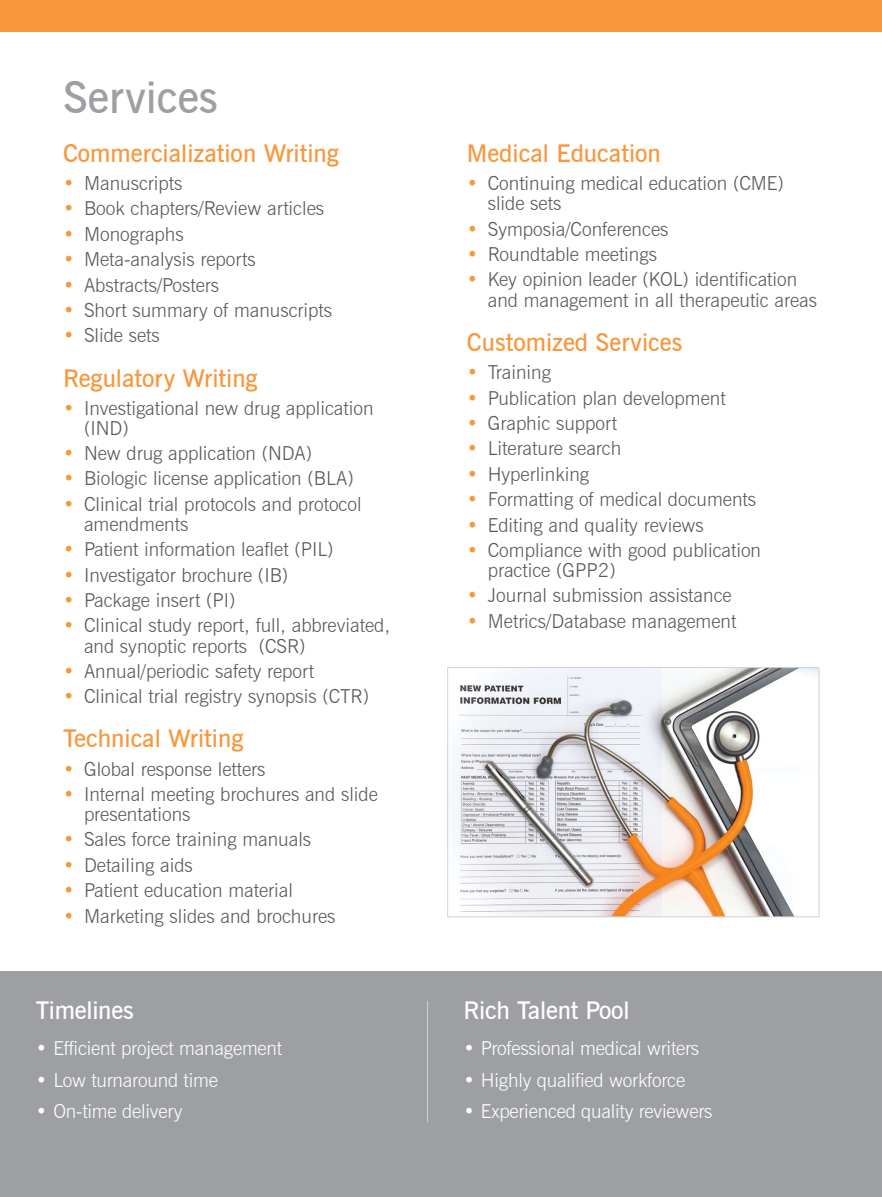
<style>
.page{position:relative;width:882px;height:1197px;background:#fff}
.page>*{position:absolute;margin:0;border:0;box-sizing:border-box;transform-origin:0 0}
.t1{font:600 43.75px "News Gothic BT";color:#9d9fa2}
.t2{font:600 24.5px "News Gothic BT";color:#f8973c}
.t3{font:600 24.5px "News Gothic BT";letter-spacing:-.01em;color:#fff}
.t4{font:300 19.25px/20.1px "News Gothic BT";color:#58595b}
.t5{font:300 19.25px "News Gothic BT";letter-spacing:-.01em;color:#fff}
.s1{color:#f8973c}
</style>
<div class="page">
<div style="left:0;top:0;width:882px;height:32px;background:#f8973c"></div>
<div style="left:0;top:972px;width:882px;height:225px;background:#9d9fa2"></div>
<hr style="left:427px;top:1001px;width:1px;height:121px;background:#fff">
<img style="left:450px;top:669px;width:367px;height:246px">
<div style="left:447px;top:667px;width:372px;height:250px;border:1px solid #d1d3d4"></div>
<p class="t1" style="left:63px;top:71px;width:157px">Services</p>
<p class="t2" style="left:63px;top:139px;width:277px">Commercialization Writing</p>
<p class="t4" style="left:63px;top:173px;width:121px"><span class="s1">•</span> Manuscripts</p>
<p class="t4" style="left:63px;top:198px;width:263px"><span class="s1">•</span> Book chapters/Review articles</p>
<p class="t4" style="left:63px;top:224px;width:122px"><span class="s1">•</span> Monographs</p>
<p class="t4" style="left:63px;top:249px;width:194px"><span class="s1">•</span> Meta-analysis reports</p>
<p class="t4" style="left:63px;top:275px;width:158px"><span class="s1">•</span> Abstracts/Posters</p>
<p class="t4" style="left:63px;top:300px;width:271px"><span class="s1">•</span> Short summary of manuscripts</p>
<p class="t4" style="left:63px;top:325px;width:98px"><span class="s1">•</span> Slide sets</p>
<p class="t2" style="left:63px;top:363px;width:196px">Regulatory Writing</p>
<p class="t4" style="left:84px;top:398px;width:291px;text-indent:-21px"><span class="s1">•</span> Investigational new drug application (IND)</p>
<p class="t4" style="left:63px;top:443px;width:251px"><span class="s1">•</span> New drug application (NDA)</p>
<p class="t4" style="left:63px;top:468px;width:292px"><span class="s1">•</span> Biologic license application (BLA)</p>
<p class="t4" style="left:84px;top:494px;width:279px;text-indent:-21px"><span class="s1">•</span> Clinical trial protocols and protocol amendments</p>
<p class="t4" style="left:63px;top:539px;width:272px"><span class="s1">•</span> Patient information leaflet (PIL)</p>
<p class="t4" style="left:63px;top:565px;width:227px"><span class="s1">•</span> Investigator brochure (IB)</p>
<p class="t4" style="left:63px;top:590px;width:174px"><span class="s1">•</span> Package insert (PI)</p>
<p class="t4" style="left:84px;top:615px;width:308px;text-indent:-21px"><span class="s1">•</span> Clinical study report, full, abbreviated, and synoptic reports (CSR)</p>
<p class="t4" style="left:63px;top:661px;width:253px"><span class="s1">•</span> Annual/periodic safety report</p>
<p class="t4" style="left:63px;top:686px;width:308px"><span class="s1">•</span> Clinical trial registry synopsis (CTR)</p>
<p class="t2" style="left:63px;top:724px;width:182px">Technical Writing</p>
<p class="t4" style="left:63px;top:759px;width:204px"><span class="s1">•</span> Global response letters</p>
<p class="t4" style="left:84px;top:784px;width:295px;text-indent:-21px"><span class="s1">•</span> Internal meeting brochures and slide presentations</p>
<p class="t4" style="left:63px;top:829px;width:250px"><span class="s1">•</span> Sales force training manuals</p>
<p class="t4" style="left:63px;top:855px;width:131px"><span class="s1">•</span> Detailing aids</p>
<p class="t4" style="left:63px;top:880px;width:231px"><span class="s1">•</span> Patient education material</p>
<p class="t4" style="left:63px;top:906px;width:274px"><span class="s1">•</span> Marketing slides and brochures</p>
<p class="t3" style="left:36px;top:995px;width:99px">Timelines</p>
<p class="t5" style="left:36px;top:1037px;width:248px">• Efficient project management</p>
<p class="t5" style="left:36px;top:1069px;width:184px">• Low turnaround time</p>
<p class="t5" style="left:36px;top:1100px;width:148px">• On-time delivery</p>
<p class="t2" style="left:467px;top:139px;width:196px">Medical Education</p>
<p class="t4" style="left:488px;top:173px;width:298px;text-indent:-21px"><span class="s1">•</span> Continuing medical education (CME) slide sets</p>
<p class="t4" style="left:467px;top:219px;width:203px"><span class="s1">•</span> Symposia/Conferences</p>
<p class="t4" style="left:467px;top:244px;width:192px"><span class="s1">•</span> Roundtable meetings</p>
<p class="t4" style="left:488px;top:269px;width:331px;text-indent:-21px"><span class="s1">•</span> Key opinion leader (KOL) identification and management in all therapeutic areas</p>
<p class="t2" style="left:467px;top:327px;width:217px">Customized Services</p>
<p class="t4" style="left:467px;top:362px;width:86px"><span class="s1">•</span> Training</p>
<p class="t4" style="left:467px;top:388px;width:260px"><span class="s1">•</span> Publication plan development</p>
<p class="t4" style="left:467px;top:413px;width:152px"><span class="s1">•</span> Graphic support</p>
<p class="t4" style="left:467px;top:438px;width:156px"><span class="s1">•</span> Literature search</p>
<p class="t4" style="left:467px;top:464px;width:124px"><span class="s1">•</span> Hyperlinking</p>
<p class="t4" style="left:467px;top:489px;width:291px"><span class="s1">•</span> Formatting of medical documents</p>
<p class="t4" style="left:467px;top:514px;width:239px"><span class="s1">•</span> Editing and quality reviews</p>
<p class="t4" style="left:488px;top:540px;width:275px;text-indent:-21px"><span class="s1">•</span> Compliance with good publication practice (GPP2)</p>
<p class="t4" style="left:467px;top:585px;width:266px"><span class="s1">•</span> Journal submission assistance</p>
<p class="t4" style="left:467px;top:611px;width:271px"><span class="s1">•</span> Metrics/Database management</p>
<p class="t3" style="left:463px;top:995px;width:168px">Rich Talent Pool</p>
<p class="t5" style="left:463px;top:1037px;width:237px">• Professional medical writers</p>
<p class="t5" style="left:463px;top:1069px;width:223px">• Highly qualified workforce</p>
<p class="t5" style="left:463px;top:1100px;width:251px">• Experienced quality reviewers</p>
</div>
